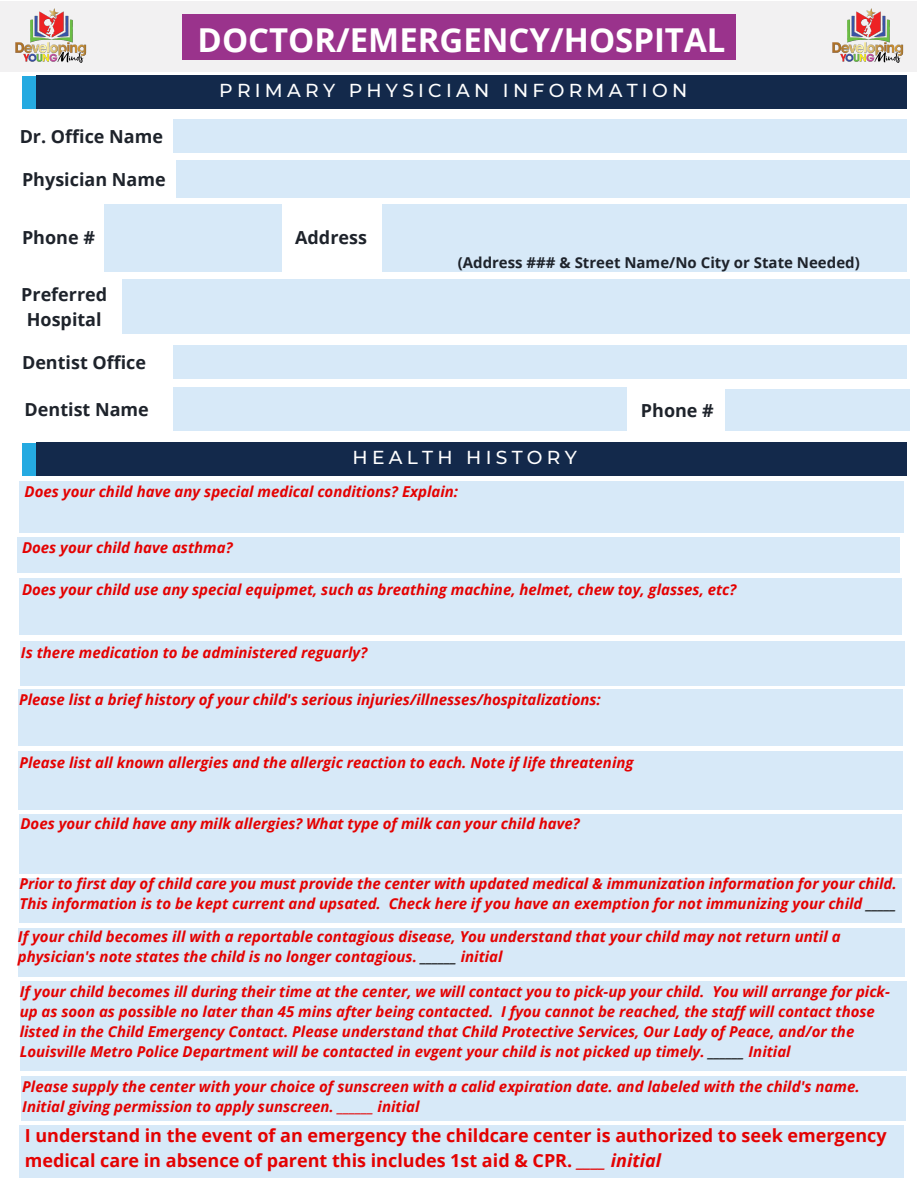
<style>
.page{position:relative;width:918px;height:1188px;background:#fff}
.page>*{position:absolute;margin:0;border:0;box-sizing:border-box;transform-origin:0 0}
.t1{font:700 33px "Open Sans";color:#fff}
.t2{font:500 18.75px "Montserrat";letter-spacing:.23em;color:#fff}
.t3{font:700 18px/24.8px "Open Sans";color:#e40202}
.t4{font:700 18px/24.8px "Open Sans";color:#1e232b;text-align:center}
.t5{font:italic 700 15px/20.2px "Open Sans";color:#e40202}
.t6{font:700 15px "Open Sans";color:#1e232b}
.s1{color:#000}
.s2{font-style:italic}
</style>
<div class="page">
<div style="left:0;top:2px;width:917px;height:70px;background:#f2f1f2"></div>
<div style="left:182px;top:14px;width:554px;height:46px;background:#9a338c"></div>
<img style="left:15px;top:8px;width:72px;height:55px">
<img style="left:832px;top:8px;width:72px;height:55px">
<div style="left:22px;top:76px;width:56px;height:32px;background:#25aae1"></div>
<div style="left:36px;top:75px;width:871px;height:33px;background:#13294b"></div>
<div style="left:173px;top:119px;width:734px;height:34px;background:#d7e9f8"></div>
<div style="left:176px;top:160px;width:733px;height:38px;background:#d7e9f8"></div>
<div style="left:105px;top:204px;width:177px;height:67px;background:#d7e9f8"></div>
<div style="left:383px;top:204px;width:524px;height:67px;background:#d7e9f8"></div>
<div style="left:122px;top:279px;width:787px;height:55px;background:#d7e9f8"></div>
<div style="left:173px;top:345px;width:734px;height:34px;background:#d7e9f8"></div>
<div style="left:173px;top:388px;width:454px;height:43px;background:#d7e9f8"></div>
<div style="left:725px;top:390px;width:184px;height:41px;background:#d7e9f8"></div>
<div style="left:22px;top:443px;width:56px;height:32px;background:#25aae1"></div>
<div style="left:36px;top:442px;width:871px;height:33px;background:#13294b"></div>
<div style="left:19px;top:481px;width:885px;height:52px;background:#d7e9f8"></div>
<div style="left:18px;top:537px;width:882px;height:36px;background:#d7e9f8"></div>
<div style="left:20px;top:579px;width:882px;height:56px;background:#d7e9f8"></div>
<div style="left:20px;top:641px;width:885px;height:44px;background:#d7e9f8"></div>
<div style="left:18px;top:690px;width:885px;height:56px;background:#d7e9f8"></div>
<div style="left:18px;top:752px;width:885px;height:58px;background:#d7e9f8"></div>
<div style="left:19px;top:815px;width:882px;height:59px;background:#d7e9f8"></div>
<div style="left:19px;top:879px;width:882px;height:44px;background:#d7e9f8"></div>
<div style="left:18px;top:929px;width:886px;height:48px;background:#d7e9f8"></div>
<div style="left:20px;top:981px;width:886px;height:90px;background:#d7e9f8"></div>
<div style="left:21px;top:1077px;width:885px;height:44px;background:#d7e9f8"></div>
<div style="left:19px;top:1125px;width:885px;height:53px;background:#d7e9f8"></div>
<p class="t4" style="left:20px;top:123px;width:145px">Dr. Office Name</p>
<p class="t4" style="left:22px;top:167px;width:145px">Physician Name</p>
<p class="t1" style="left:198px;top:16px;width:529px">DOCTOR/EMERGENCY/HOSPITAL</p>
<p class="t2" style="left:219px;top:79px;width:469px">PRIMARY PHYSICIAN INFORMATION</p>
<p class="t4" style="left:22px;top:225px;width:74px">Phone #</p>
<p class="t4" style="left:295px;top:225px;width:73px">Address</p>
<p class="t6" style="left:458px;top:252px;width:404px">(Address ### &amp; Street Name/No City or State Needed)</p>
<p class="t4" style="left:21px;top:282px;width:87px">Preferred<br>Hospital</p>
<p class="t4" style="left:22px;top:349px;width:126px">Dentist Office</p>
<p class="t4" style="left:25px;top:397px;width:126px">Dentist Name</p>
<p class="t4" style="left:641px;top:398px;width:74px">Phone #</p>
<p class="t2" style="left:353px;top:446px;width:226px">HEALTH HISTORY</p>
<p class="t5" style="left:25px;top:481px;width:435px">Does your child have any special medical conditions? Explain:</p>
<p class="t5" style="left:22px;top:537px;width:212px">Does your child have asthma?</p>
<p class="t5" style="left:22px;top:579px;width:716px">Does your child use any special equipmet, such as breathing machine, helmet, chew toy, glasses, etc?</p>
<p class="t5" style="left:21px;top:642px;width:348px">Is there medication to be administered reguarly?</p>
<p class="t5" style="left:19px;top:689px;width:583px">Please list a brief history of your child's serious injuries/illnesses/hospitalizations:</p>
<p class="t5" style="left:19px;top:752px;width:616px">Please list all known allergies and the allergic reaction to each. Note if life threatening</p>
<p class="t5" style="left:20px;top:813px;width:561px">Does your child have any milk allergies? What type of milk can your child have?</p>
<p class="t5" style="left:19px;top:873px;width:879px">Prior to first day of child care you must provide the center with updated medical &amp; immunization information for your child.<br>This information is to be kept current and upsated. Check here if you have an exemption for not immunizing your child <span class="s1">_____</span></p>
<p class="t5" style="left:18px;top:926px;width:824px">If your child becomes ill with a reportable contagious disease, You understand that your child may not return until a physician's note states the child is no longer contagious. <span class="s1">______</span> initial</p>
<p class="t5" style="left:20px;top:981px;width:872px">If your child becomes ill during their time at the center, we will contact you to pick-up your child. You will arrange for pick&shy;up as soon as possible no later than 45 mins after being contacted. I fyou cannot be reached, the staff will contact those listed in the Child Emergency Contact. Please understand that Child Protective Services, Our Lady of Peace, and/or the Louisville Metro Police Department will be contacted in evgent your child is not picked up timely. <span class="s1">______</span> Initial</p>
<p class="t5" style="left:22px;top:1076px;width:839px">Please supply the center with your choice of sunscreen with a calid expiration date. and labeled with the child's name.<br>Initial giving permission to apply sunscreen. ______ initial</p>
<p class="t3" style="left:25px;top:1123px;width:863px">I understand in the event of an emergency the childcare center is authorized to seek emergency medical care in absence of parent this includes 1st aid &amp; CPR. <span class="s2">____ initial</span></p>
</div>
